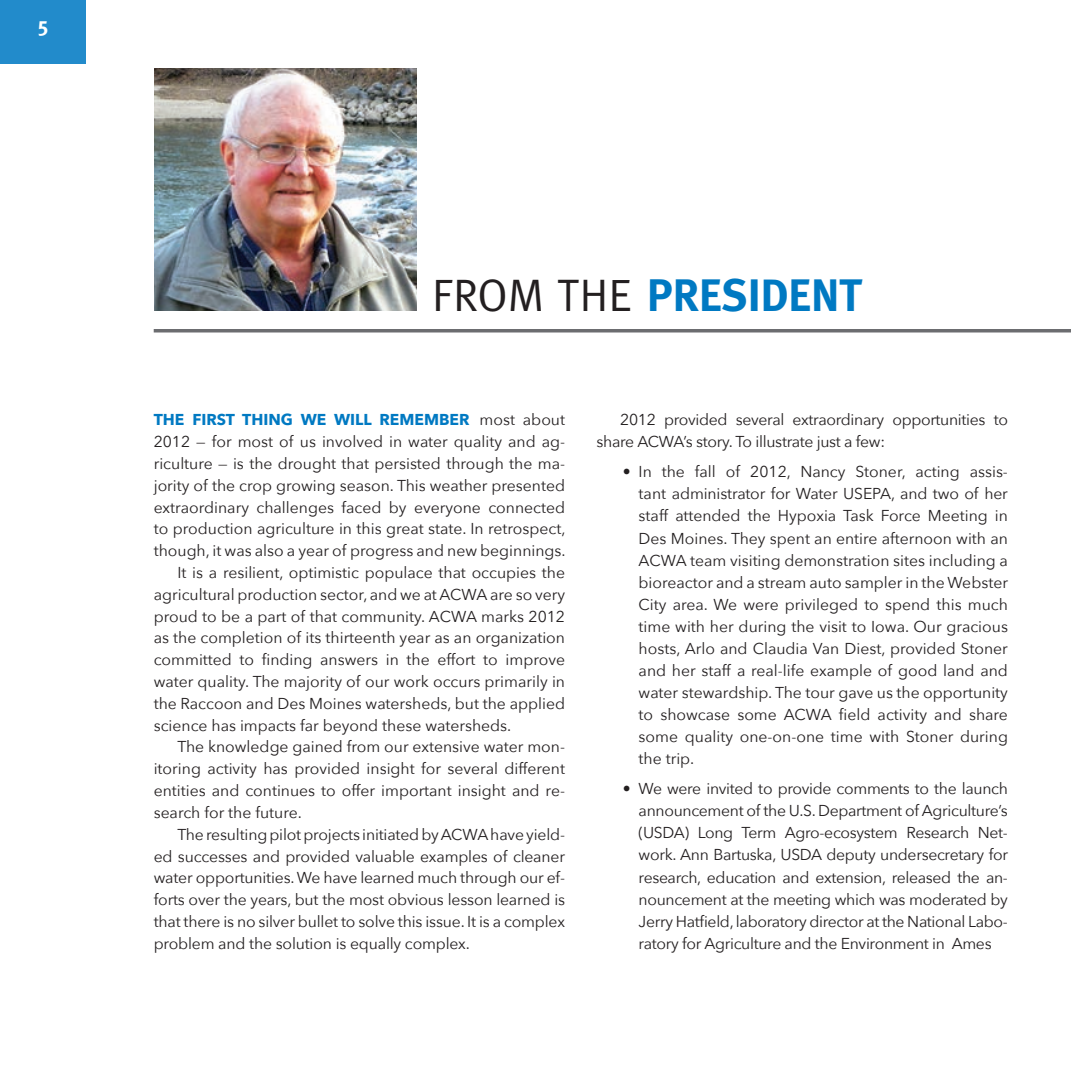
<style>
.page{position:relative;width:1071px;height:1071px;background:#fff}
.page>*{position:absolute;margin:0;border:0;box-sizing:border-box;transform-origin:0 0}
.t1{font:700 45.5px "Meta";color:#0079c2}
.t2{font:700 21px "Meta";color:#fff}
.t3{font:15.75px/21.9px "Avenir Next";letter-spacing:-.01em;color:#231f20;text-align:justify}
.s1{font-weight:400;color:#231f20}
.s2{font-weight:700;color:#0079c2}
</style>
<div class="page">
<div style="left:0;top:0;width:86px;height:64px;background:#228bcb"></div>
<img style="left:155px;top:68px;width:261px;height:243px">
<svg style="left:154px;top:329px;width:917px;height:4px;background:#7e7f81"></svg>
<p class="t2" style="left:37px;top:13px;width:13px">5</p>
<p class="t1" style="left:432px;top:269px;width:432px"><span class="s1">FROM THE</span> PRESIDENT</p>
<p class="t3" style="left:154px;top:409px;width:413px"><span class="s2">THE FIRST THING WE WILL REMEMBER</span> most about 2012 — for most of us involved in water quality and ag&shy;riculture — is the drought that persisted through the ma&shy;jority of the crop growing season. This weather presented extraordinary challenges faced by everyone connected to production agriculture in this great state. In retrospect, though, it was also a year of progress and new beginnings.</p>
<p class="t3" style="left:154px;top:562px;width:413px;text-indent:24px">It is a resilient, optimistic populace that occupies the agricultural production sector, and we at ACWA are so very proud to be a part of that community. ACWA marks 2012 as the completion of its thirteenth year as an organization committed to finding answers in the effort to improve water quality. The majority of our work occurs primarily in the Raccoon and Des Moines watersheds, but the applied science has impacts far beyond these watersheds.</p>
<p class="t3" style="left:154px;top:736px;width:413px;text-indent:24px">The knowledge gained from our extensive water mon&shy;itoring activity has provided insight for several different entities and continues to offer important insight and re&shy;search for the future.</p>
<p class="t3" style="left:154px;top:823px;width:413px;text-indent:24px">The resulting pilot projects initiated by ACWA have yield&shy;ed successes and provided valuable examples of cleaner water opportunities. We have learned much through our ef&shy;forts over the years, but the most obvious lesson learned is that there is no silver bullet to solve this issue. It is a complex problem and the solution is equally complex.</p>
<p class="t3" style="left:597px;top:409px;width:413px;text-indent:24px">2012 provided several extraordinary opportunities to share ACWA’s story. To illustrate just a few:</p>
<p class="t3" style="left:639px;top:461px;width:371px;text-indent:-16px">• In the fall of 2012, Nancy Stoner, acting assis&shy;tant administrator for Water USEPA, and two of her staff attended the Hypoxia Task Force Meeting in Des Moines. They spent an entire afternoon with an ACWA team visiting demonstration sites including a bioreactor and a stream auto sampler in the Webster City area. We were privileged to spend this much time with her during the visit to Iowa. Our gracious hosts, Arlo and Claudia Van Diest, provided Stoner and her staff a real-life example of good land and water stewardship. The tour gave us the opportunity to showcase some ACWA field activity and share some quality one-on-one time with Stoner during the trip.</p>
<p class="t3" style="left:639px;top:778px;width:371px;text-indent:-16px">• We were invited to provide comments to the launch announcement of the U.S. Department of Agriculture’s (USDA) Long Term Agro-ecosystem Research Net&shy;work. Ann Bartuska, USDA deputy undersecretary for research, education and extension, released the an&shy;nouncement at the meeting which was moderated by Jerry Hatfield, laboratory director at the National Labo&shy;ratory for Agriculture and the Environment in Ames</p>
</div>
